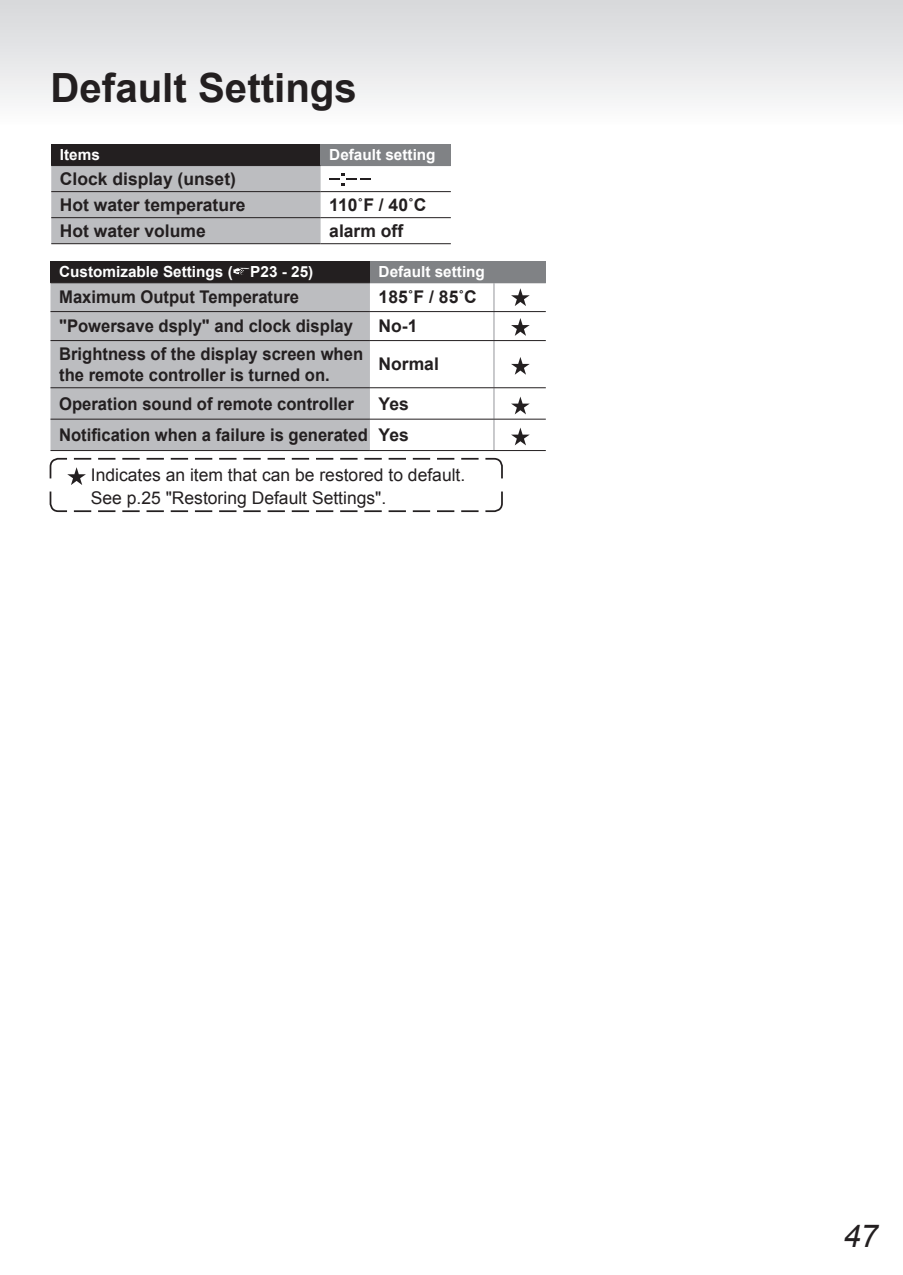
<style>
.page{position:relative;width:903px;height:1275px;background:#fff}
.page>*{position:absolute;margin:0;border:0;box-sizing:border-box;transform-origin:0 0}
.t1{font:700 40.25px "Arial";color:#231f20}
.t2{font:italic 31.5px "Arial";color:#231f20}
.t3{font:700 17.5px/21px "Arial";color:#231f20;scale:.95 1}
.t4{font:700 17.5px/31.3px "Arial";color:#231f20;text-align:right}
.t5{font:17.5px/22.8px "Arial";color:#231f20}
.t6{font:700 15.4px "Arial";color:#fff}
</style>
<div class="page">
<div style="left:0;top:0;width:903px;height:124px;background:linear-gradient(to bottom,#d6d7d9,#fbfbfc)"></div>
<div style="left:50px;top:261px;width:320px;height:22px;background:#231f20"></div>
<div style="left:370px;top:261px;width:176px;height:22px;background:#808285"></div>
<div style="left:50px;top:283px;width:320px;height:167px;background:#bcbdc0"></div>
<hr style="left:493px;top:283px;width:2px;height:28px;background:#a8a9ad">
<hr style="left:493px;top:312px;width:2px;height:28px;background:#a8a9ad">
<hr style="left:493px;top:341px;width:2px;height:46px;background:#a8a9ad">
<hr style="left:493px;top:388px;width:2px;height:31px;background:#a8a9ad">
<hr style="left:493px;top:420px;width:2px;height:30px;background:#a8a9ad">
<hr style="left:50px;top:450px;width:320px;height:1px;background:#231f20">
<hr style="left:50px;top:311px;width:320px;height:1px;background:#231f20">
<hr style="left:370px;top:311px;width:124px;height:1px;background:#231f20">
<hr style="left:494px;top:311px;width:52px;height:1px;background:#231f20">
<hr style="left:50px;top:340px;width:320px;height:1px;background:#231f20">
<hr style="left:370px;top:340px;width:124px;height:1px;background:#231f20">
<hr style="left:494px;top:340px;width:52px;height:1px;background:#231f20">
<hr style="left:50px;top:387px;width:320px;height:1px;background:#231f20">
<hr style="left:370px;top:387px;width:124px;height:1px;background:#231f20">
<hr style="left:494px;top:387px;width:52px;height:1px;background:#231f20">
<hr style="left:50px;top:419px;width:320px;height:1px;background:#231f20">
<hr style="left:370px;top:419px;width:124px;height:1px;background:#231f20">
<hr style="left:494px;top:419px;width:52px;height:1px;background:#231f20">
<hr style="left:370px;top:450px;width:124px;height:1px;background:#231f20">
<hr style="left:494px;top:450px;width:52px;height:1px;background:#231f20">
<svg style="left:233px;top:267px;width:17px;height:8px"></svg>
<div style="left:51px;top:144px;width:270px;height:22px;background:#231f20"></div>
<div style="left:321px;top:144px;width:130px;height:22px;background:#808285"></div>
<div style="left:51px;top:166px;width:270px;height:77px;background:#bcbdc0"></div>
<hr style="left:321px;top:191px;width:130px;height:1px;background:#231f20">
<hr style="left:321px;top:217px;width:130px;height:1px;background:#231f20">
<hr style="left:51px;top:191px;width:270px;height:1px;background:#231f20">
<hr style="left:51px;top:217px;width:270px;height:1px;background:#231f20">
<hr style="left:51px;top:243px;width:270px;height:1px;background:#231f20">
<hr style="left:321px;top:243px;width:130px;height:1px;background:#231f20">
<svg style="left:329px;top:173px;width:42px;height:13px"></svg>
<svg style="left:49px;top:457px;width:454px;height:56px"></svg>
<svg style="left:511px;top:428px;width:19px;height:17px"></svg>
<svg style="left:511px;top:397px;width:19px;height:17px"></svg>
<svg style="left:511px;top:357px;width:19px;height:18px"></svg>
<svg style="left:511px;top:318px;width:19px;height:18px"></svg>
<svg style="left:511px;top:288px;width:19px;height:18px"></svg>
<h1 class="t1" style="left:50px;top:62px;width:308px">Default Settings</h1>
<p class="t6" style="left:60px;top:144px;width:41px">Items</p>
<p class="t6" style="left:329px;top:144px;width:108px">Default setting</p>
<p class="t4" style="left:60px;top:166px;width:187px;line-height:26.1px;text-align:left">Clock display (unset)<br>Hot water temperature</p>
<p class="t4" style="left:329px;top:190px;width:99px">110˚F / 40˚C</p>
<p class="t4" style="left:60px;top:216px;width:147px">Hot water volume</p>
<p class="t4" style="left:329px;top:216px;width:75px">alarm off</p>
<p class="t6" style="left:59px;top:262px;width:256px">Customizable Settings ( P23 - 25)</p>
<p class="t6" style="left:379px;top:262px;width:108px">Default setting</p>
<p class="t3" style="left:59px;top:287px;width:254px">Maximum Output Temperature</p>
<p class="t4" style="left:379px;top:282px;width:100px">185˚F / 85˚C</p>
<p class="t3" style="left:59px;top:316px;width:311px">"Powersave dsply" and clock display</p>
<p class="t4" style="left:379px;top:311px;width:40px">No-1</p>
<p class="t3" style="left:59px;top:344px;width:321px">Brightness of the display screen when the remote controller is turned on.</p>
<p class="t4" style="left:379px;top:349px;width:62px">Normal</p>
<p class="t3" style="left:59px;top:394px;width:312px">Operation sound of remote controller</p>
<p class="t4" style="left:59px;top:388px;width:351px">Yes<br>Notification when a failure is generated Yes</p>
<p class="t5" style="left:91px;top:464px;width:376px">Indicates an item that can be restored to default.<br>See p.25 "Restoring Default Settings".</p>
<h2 class="t2" style="left:843px;top:1216px;width:37px">47</h2>
</div>
